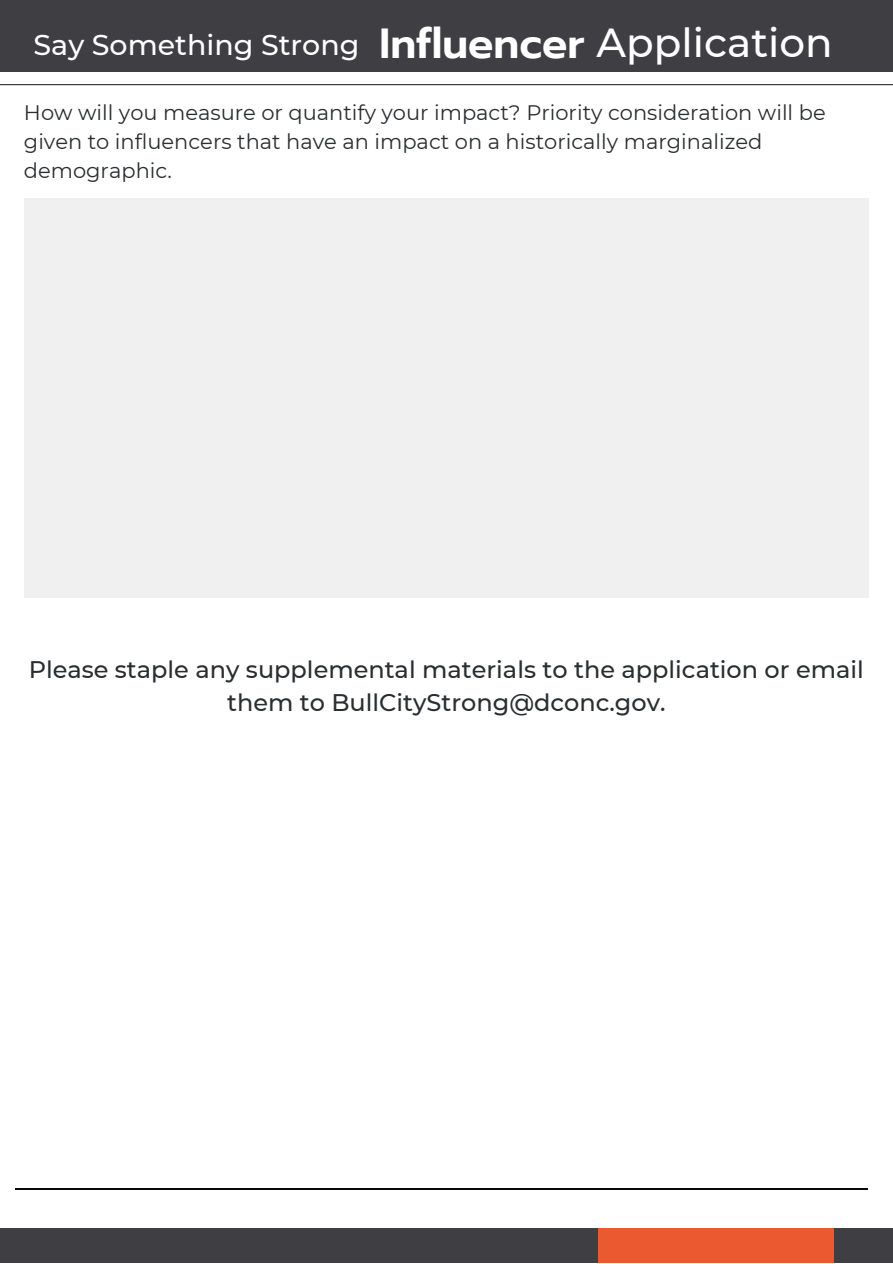
<style>
.page{position:relative;width:893px;height:1264px;background:#fff}
.page>*{position:absolute;margin:0;border:0;box-sizing:border-box;transform-origin:0 0}
.t1{font:500 28.5px "Montserrat";color:#fff}
.t2{font:500 24px/32.5px "Montserrat";color:#2a2e30;text-align:center}
.t3{font:21px/29.2px "Montserrat";color:#2a2e30}
.s1{font-family:"Prompt";font-weight:600;font-size:42px}
.s2{font-size:40.5px}
</style>
<div class="page">
<div style="left:0;top:1228px;width:892px;height:34px;background:#3f3e43"></div>
<div style="left:598px;top:1228px;width:235px;height:34px;background:#eb5930"></div>
<div style="left:0;top:0;width:892px;height:71px;background:#3f3e43"></div>
<hr style="left:0;top:84px;width:892px;height:1px;background:#2a2e30">
<hr style="left:15px;top:1187px;width:853px;height:2px;background:#0b0907">
<div style="left:24px;top:198px;width:844px;height:399px;background:#f1f0f0"></div>
<h1 class="t1" style="left:34px;top:27px;width:800px">Say Something Strong <span class="s1">Influencer</span> <span class="s2">Application</span></h1>
<p class="t3" style="left:24px;top:97px;width:803px">How will you measure or quantify your impact? Priority consideration will be given to influencers that have an impact on a historically marginalized demographic.</p>
<p class="t2" style="left:29px;top:653px;width:836px">Please staple any supplemental materials to the application or email them to BullCityStrong@dconc.gov.</p>
</div>
